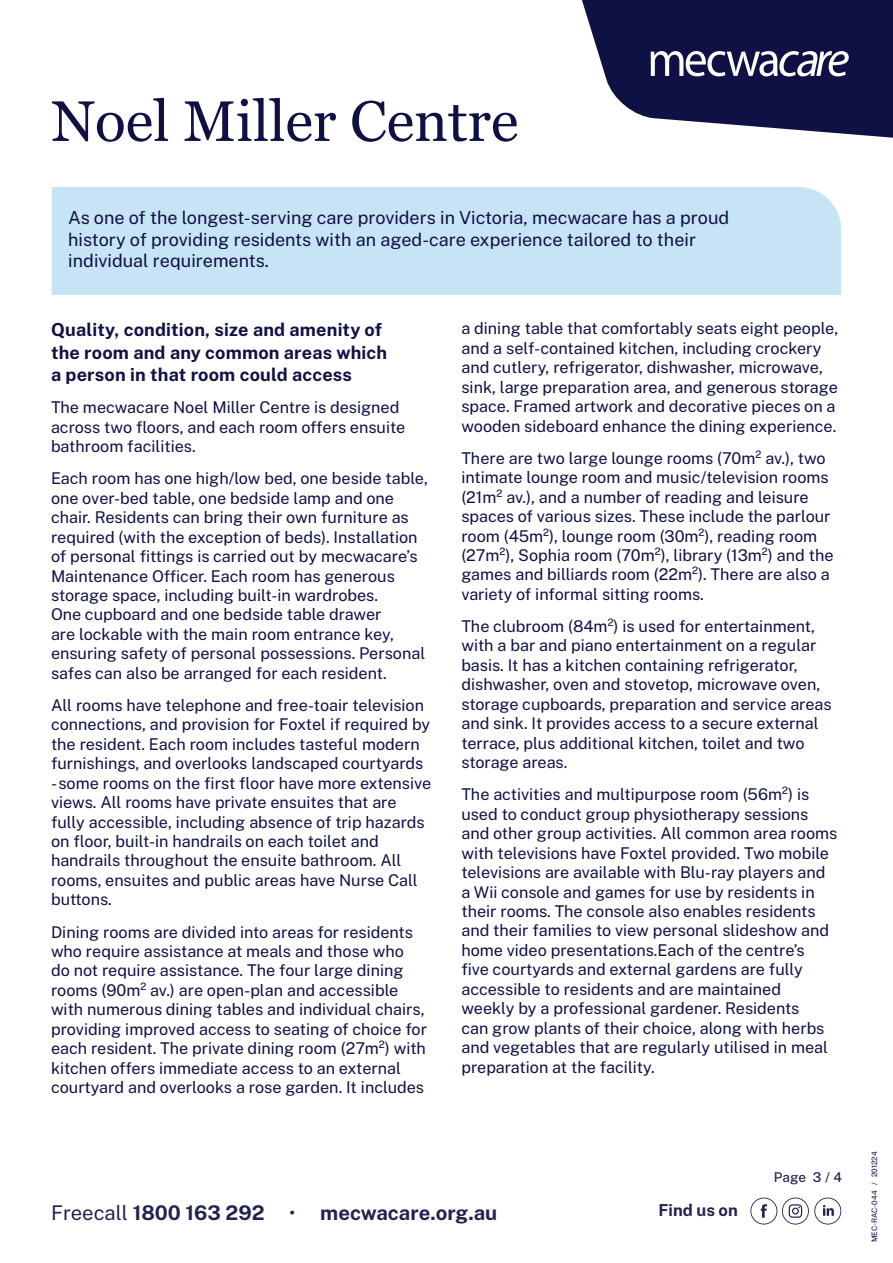
<style>
.page{position:relative;width:893px;height:1263px;background:#fff}
.page>*{position:absolute;margin:0;border:0;box-sizing:border-box;transform-origin:0 0}
.HEADING{font:57px "Georgia";color:#0f1044}
.t1{font:700 20.25px "Public Sans";color:#22224f}
.BODY_COPY{font:18px/21.6px "Public Sans";color:#0f1044}
.Sub_Heading{font:700 18px/22.5px "Public Sans";letter-spacing:.01em;color:#0f1044}
.t2{font:700 16.5px "Public Sans";color:#22224f}
.BODY_COPY-2{font:16.2px/19.5px "Public Sans";color:#0f1044}
.t3{font:500 13.5px "Public Sans";color:#22224f}
.t4{font:7.5px "Public Sans";color:#0f1044}
.s1{font-weight:400}
</style>
<div class="page">
<svg style="left:582px;top:0;width:311px;height:138px"></svg>
<svg style="left:750px;top:1197px;width:91px;height:27px"></svg>
<div style="left:52px;top:187px;width:789px;height:108px;background:#c7e4f6"></div>
<p class="HEADING" style="left:51px;top:87px;width:469px">Noel Miller Centre</p>
<p class="BODY_COPY" style="left:68px;top:206px;width:662px">As one of the longest-serving care providers in Victoria, mecwacare has a proud history of providing residents with an aged-care experience tailored to their individual requirements.</p>
<p class="Sub_Heading" style="left:51px;top:317px;width:338px">Quality, condition, size and amenity of the room and any common areas which a person in that room could access</p>
<p class="BODY_COPY-2" style="left:51px;top:397px;width:356px">The mecwacare Noel Miller Centre is designed across two floors, and each room offers ensuite bathroom facilities.</p>
<p class="BODY_COPY-2" style="left:51px;top:468px;width:378px">Each room has one high/low bed, one beside table, one over-bed table, one bedside lamp and one chair. Residents can bring their own furniture as required (with the exception of beds). Installation of personal fittings is carried out by mecwacare’s Maintenance Officer. Each room has generous storage space, including built-in wardrobes.<br>One cupboard and one bedside table drawer<br>are lockable with the main room entrance key, ensuring safety of personal possessions. Personal safes can also be arranged for each resident.</p>
<p class="BODY_COPY-2" style="left:51px;top:694px;width:381px">All rooms have telephone and free-toair television connections, and provision for Foxtel if required by the resident. Each room includes tasteful modern furnishings, and overlooks landscaped courtyards</p>
<p class="BODY_COPY-2" style="left:51px;top:772px;width:382px">- some rooms on the first floor have more extensive views. All rooms have private ensuites that are fully accessible, including absence of trip hazards on floor, built-in handrails on each toilet and handrails throughout the ensuite bathroom. All rooms, ensuites and public areas have Nurse Call buttons.</p>
<p class="BODY_COPY-2" style="left:51px;top:921px;width:378px">Dining rooms are divided into areas for residents who require assistance at meals and those who<br>do not require assistance. The four large dining rooms (90m² av.) are open-plan and accessible with numerous dining tables and individual chairs, providing improved access to seating of choice for each resident. The private dining room (27m²) with kitchen offers immediate access to an external courtyard and overlooks a rose garden. It includes</p>
<p class="BODY_COPY-2" style="left:461px;top:318px;width:378px">a dining table that comfortably seats eight people, and a self-contained kitchen, including crockery and cutlery, refrigerator, dishwasher, microwave, sink, large preparation area, and generous storage space. Framed artwork and decorative pieces on a wooden sideboard enhance the dining experience.</p>
<p class="BODY_COPY-2" style="left:461px;top:447px;width:374px">There are two large lounge rooms (70m² av.), two intimate lounge room and music/television rooms (21m² av.), and a number of reading and leisure spaces of various sizes. These include the parlour room (45m²), lounge room (30m²), reading room (27m²), Sophia room (70m²), library (13m²) and the games and billiards room (22m²). There are also a variety of informal sitting rooms.</p>
<p class="BODY_COPY-2" style="left:461px;top:616px;width:372px">The clubroom (84m²) is used for entertainment, with a bar and piano entertainment on a regular basis. It has a kitchen containing refrigerator, dishwasher, oven and stovetop, microwave oven, storage cupboards, preparation and service areas and sink. It provides access to a secure external terrace, plus additional kitchen, toilet and two storage areas.</p>
<p class="BODY_COPY-2" style="left:461px;top:784px;width:377px">The activities and multipurpose room (56m²) is used to conduct group physiotherapy sessions and other group activities. All common area rooms with televisions have Foxtel provided. Two mobile televisions are available with Blu-ray players and a Wii console and games for use by residents in their rooms. The console also enables residents and their families to view personal slideshow and home video presentations.Each of the centre’s<br>five courtyards and external gardens are fully accessible to residents and are maintained weekly by a professional gardener. Residents<br>can grow plants of their choice, along with herbs and vegetables that are regularly utilised in meal preparation at the facility.</p>
<p class="t3" style="left:774px;top:1168px;width:70px">Page 3 / 4</p>
<p class="t1" style="left:51px;top:1197px;width:448px"><span class="s1">Freecall</span> 1800 163 292 <span class="s1">•</span> mecwacare.org.au</p>
<p class="t2" style="left:658px;top:1198px;width:81px">Find us on</p>
<p class="t4" style="left:869px;top:1242px;width:92px;rotate:-90deg">MEC-RAC-044 / 201224</p>
</div>
